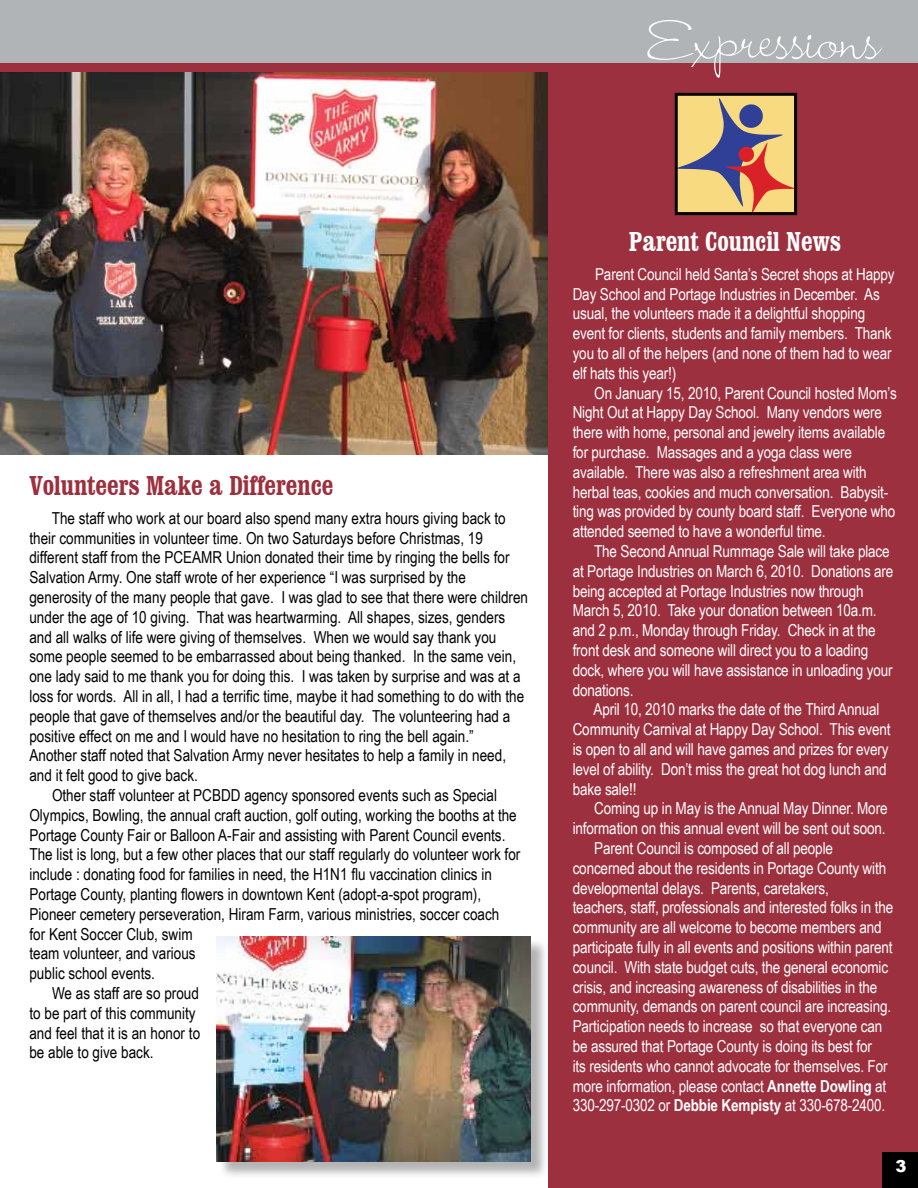
<style>
.page{position:relative;width:918px;height:1188px;background:#fff}
.page>*{position:absolute;margin:0;border:0;box-sizing:border-box;transform-origin:0 0}
.t1{font:72px "Dagobert";color:#fff}
.t2{font:700 condensed 27px "Clarendon BT";color:#9d303f}
.t3{font:700 condensed 27px "Clarendon BT";color:#fff}
.t4{font:16.5px/19.8px "Arial Narrow";letter-spacing:-.01em;color:#fff}
.t5{font:16.5px "Arial Narrow";color:#000}
.t6{font:900 16.5px "Arial";color:#fff}
.s1{font-weight:700}
</style>
<div class="page">
<img style="left:0;top:72px;width:548px;height:382px">
<div style="left:548px;top:67px;width:370px;height:1121px;background:#9d303f"></div>
<div style="left:0;top:0;width:918px;height:70px;background:#b1b4b6"></div>
<div style="left:0;top:63px;width:918px;height:9px;background:#9d303f"></div>
<div style="left:883px;top:1152px;width:35px;height:36px;background:#000"></div>
<div style="left:218px;top:938px;width:331px;height:242px;background:#000;opacity:.3"></div>
<img style="left:216px;top:936px;width:314px;height:225px">
<svg style="left:675px;top:93px;width:122px;height:122px;background:#bb9b71"></svg>
<h1 class="t1" style="left:647px;top:1px;width:234px">Expressions</h1>
<h2 class="t2" style="left:29px;top:469px;width:306px">Volunteers Make a Difference</h2>
<p class="t5" style="left:52px;top:506px;width:456px">The staff who work at our board also spend many extra hours giving back to</p>
<p class="t5" style="left:29px;top:526px;width:455px">their communities in volunteer time. On two Saturdays before Christmas, 19</p>
<p class="t5" style="left:29px;top:546px;width:482px">different staff from the PCEAMR Union donated their time by ringing the bells for</p>
<p class="t5" style="left:29px;top:565px;width:438px">Salvation Army. One staff wrote of her experience “I was surprised by the</p>
<p class="t5" style="left:29px;top:585px;width:500px">generosity of the many people that gave. I was glad to see that there were children</p>
<p class="t5" style="left:29px;top:605px;width:477px">under the age of 10 giving. That was heartwarming. All shapes, sizes, genders</p>
<p class="t5" style="left:29px;top:625px;width:469px">and all walks of life were giving of themselves. When we would say thank you</p>
<p class="t5" style="left:29px;top:645px;width:488px">some people seemed to be embarrassed about being thanked. In the same vein,</p>
<p class="t5" style="left:29px;top:664px;width:493px">one lady said to me thank you for doing this. I was taken by surprise and was at a</p>
<p class="t5" style="left:29px;top:684px;width:496px">loss for words. All in all, I had a terrific time, maybe it had something to do with the</p>
<p class="t5" style="left:29px;top:704px;width:482px">people that gave of themselves and/or the beautiful day. The volunteering had a</p>
<p class="t5" style="left:29px;top:724px;width:446px">positive effect on me and I would have no hesitation to ring the bell again.”</p>
<p class="t5" style="left:29px;top:744px;width:478px">Another staff noted that Salvation Army never hesitates to help a family in need,</p>
<p class="t5" style="left:29px;top:763px;width:170px">and it felt good to give back.</p>
<p class="t5" style="left:52px;top:783px;width:447px">Other staff volunteer at PCBDD agency sponsored events such as Special</p>
<p class="t5" style="left:29px;top:803px;width:489px">Olympics, Bowling, the annual craft auction, golf outing, working the booths at the</p>
<p class="t5" style="left:29px;top:823px;width:478px">Portage County Fair or Balloon A-Fair and assisting with Parent Council events.</p>
<p class="t5" style="left:29px;top:843px;width:492px">The list is long, but a few other places that our staff regularly do volunteer work for</p>
<p class="t5" style="left:29px;top:862px;width:464px">include : donating food for families in need, the H1N1 flu vaccination clinics in</p>
<p class="t5" style="left:29px;top:882px;width:453px">Portage County, planting flowers in downtown Kent (adopt-a-spot program),</p>
<p class="t5" style="left:29px;top:902px;width:471px">Pioneer cemetery perseveration, Hiram Farm, various ministries, soccer coach</p>
<p class="t5" style="left:29px;top:922px;width:165px">for Kent Soccer Club, swim</p>
<p class="t5" style="left:29px;top:942px;width:168px">team volunteer, and various</p>
<p class="t5" style="left:29px;top:961px;width:127px">public school events.</p>
<p class="t5" style="left:52px;top:981px;width:148px">We as staff are so proud</p>
<p class="t5" style="left:29px;top:1001px;width:168px">to be part of this community</p>
<p class="t5" style="left:29px;top:1021px;width:172px">and feel that it is an honor to</p>
<p class="t5" style="left:29px;top:1041px;width:126px">be able to give back.</p>
<h2 class="t3" style="left:629px;top:225px;width:214px">Parent Council News</h2>
<p class="t4" style="left:573px;top:263px;width:323px;text-indent:22px">Parent Council held Santa’s Secret shops at Happy Day School and Portage Industries in December. As usual, the volunteers made it a delightful shopping event for clients, students and family members. Thank you to all of the helpers (and none of them had to wear elf hats this year!)</p>
<p class="t4" style="left:573px;top:382px;width:326px;text-indent:22px">On January 15, 2010, Parent Council hosted Mom’s Night Out at Happy Day School. Many vendors were there with home, personal and jewelry items available for purchase. Massages and a yoga class were available. There was also a refreshment area with herbal teas, cookies and much conversation. Babysit&shy;ting was provided by county board staff. Everyone who attended seemed to have a wonderful time.</p>
<p class="t4" style="left:573px;top:541px;width:322px;text-indent:21px">The Second Annual Rummage Sale will take place at Portage Industries on March 6, 2010. Donations are being accepted at Portage Industries now through March 5, 2010. Take your donation between 10a.m. and 2 p.m., Monday through Friday. Check in at the front desk and someone will direct you to a loading dock, where you will have assistance in unloading your donations.</p>
<p class="t4" style="left:573px;top:699px;width:319px;text-indent:21px">April 10, 2010 marks the date of the Third Annual Community Carnival at Happy Day School. This event is open to all and will have games and prizes for every level of ability. Don’t miss the great hot dog lunch and bake sale!!</p>
<p class="t4" style="left:594px;top:798px;width:295px">Coming up in May is the Annual May Dinner. More</p>
<p class="t4" style="left:573px;top:818px;width:315px">information on this annual event will be sent out soon.</p>
<p class="t4" style="left:594px;top:838px;width:240px">Parent Council is composed of all people</p>
<p class="t4" style="left:573px;top:857px;width:315px">concerned about the residents in Portage County with</p>
<p class="t4" style="left:573px;top:877px;width:258px">developmental delays. Parents, caretakers,</p>
<p class="t4" style="left:573px;top:897px;width:322px">teachers, staff, professionals and interested folks in the</p>
<p class="t4" style="left:573px;top:917px;width:310px">community are all welcome to become members and</p>
<p class="t4" style="left:573px;top:937px;width:321px">participate fully in all events and positions within parent</p>
<p class="t4" style="left:573px;top:956px;width:317px">council. With state budget cuts, the general economic</p>
<p class="t4" style="left:573px;top:976px;width:306px">crisis, and increasing awareness of disabilities in the</p>
<p class="t4" style="left:573px;top:996px;width:320px">community, demands on parent council are increasing.</p>
<p class="t4" style="left:573px;top:1016px;width:311px">Participation needs to increase so that everyone can</p>
<p class="t4" style="left:573px;top:1036px;width:301px">be assured that Portage County is doing its best for</p>
<p class="t4" style="left:573px;top:1055px;width:316px">its residents who cannot advocate for themselves. For</p>
<p class="t4" style="left:573px;top:1075px;width:315px">more information, please contact <span class="s1">Annette Dowling</span> at</p>
<p class="t4" style="left:573px;top:1095px;width:314px">330-297-0302 or <span class="s1">Debbie Kempisty</span> at 330-678-2400.</p>
<p class="t6" style="left:896px;top:1154px;width:13px">3</p>
</div>
